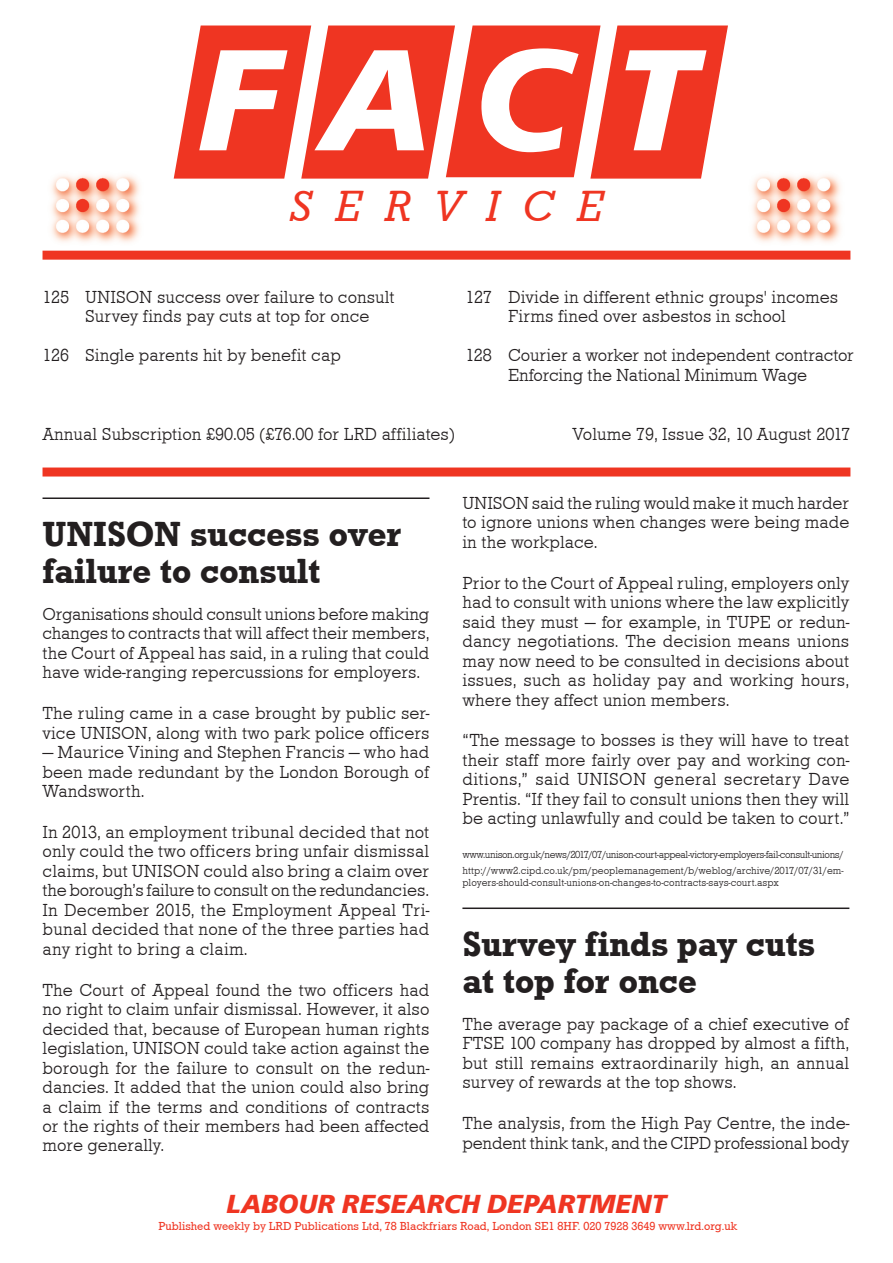
<style>
.page{position:relative;width:893px;height:1263px;background:#fff}
.page>*{position:absolute;margin:0;border:0;box-sizing:border-box;transform-origin:0 0}
.t1{font:italic 700 150px "Frutus T";color:#fff}
.t2{font:italic 45px "Roctus T";letter-spacing:.5em;color:#ef3522}
.t3{font:500 36px/37.5px "Roctus T";color:#231f20}
.t4{font:italic 700 27px "Frutus T";color:#ef3522}
.t5{font:18px/19.5px "Roctus T Ligh";color:#231f20;text-align:justify}
.t6{font:12px "Roctus T";color:#ef3522}
.t7{font:10.5px/16.2px "Roctus T Ligh";letter-spacing:-.04em;color:#231f20}
.t8{font:10.5px "Roctus T Ligh";color:#231f20}
</style>
<div class="page">
<hr style="left:462px;top:907px;width:387px;height:2px;background:#231f20">
<hr style="left:43px;top:497px;width:386px;height:2px;background:#231f20">
<div style="left:43px;top:251px;width:807px;height:9px;background:#ef3522"></div>
<div style="left:43px;top:467px;width:807px;height:9px;background:#ef3522"></div>
<img style="left:51px;top:175px;width:89px;height:68px">
<img style="left:752px;top:175px;width:89px;height:68px">
<svg style="left:174px;top:25px;width:554px;height:154px;background:#f15242"></svg>
<h1 class="t1" style="left:198px;top:10px;width:499px">FACT</h1>
<h2 class="t2" style="left:290px;top:182px;width:315px">SERVICE</h2>
<p class="t5" style="left:85px;top:287px;width:311px;text-indent:-43px">125 UNISON success over failure to consult<br>Survey finds pay cuts at top for once</p>
<p class="t5" style="left:43px;top:346px;width:300px">126 Single parents hit by benefit cap</p>
<p class="t5" style="left:466px;top:287px;width:374px;text-align:center">127 Divide in different ethnic groups' incomes<br>Firms fined over asbestos in school</p>
<p class="t5" style="left:466px;top:346px;width:390px;text-align:center">128 Courier a worker not independent contractor<br>Enforcing the National Minimum Wage</p>
<p class="t5" style="left:43px;top:425px;width:414px">Annual Subscription £90.05 (£76.00 for LRD affiliates)</p>
<p class="t5" style="left:572px;top:425px;width:279px">Volume 79, Issue 32, 10 August 2017</p>
<h3 class="t3" style="left:43px;top:515px;width:360px">UNISON success over failure to consult</h3>
<p class="t5" style="left:43px;top:604px;width:388px">Organisations should consult unions before making changes to contracts that will affect their members, the Court of Appeal has said, in a ruling that could have wide-ranging repercussions for employers.</p>
<p class="t5" style="left:43px;top:703px;width:388px">The ruling came in a case brought by public ser&shy;vice UNISON, along with two park police officers</p>
<p class="t5" style="left:43px;top:742px;width:388px">— Maurice Vining and Stephen Francis — who had been made redundant by the London Borough of Wandsworth.</p>
<p class="t5" style="left:43px;top:822px;width:388px">In 2013, an employment tribunal decided that not only could the two officers bring unfair dismissal claims, but UNISON could also bring a claim over the borough’s failure to consult on the redundancies.<br>In December 2015, the Employment Appeal Tri&shy;bunal decided that none of the three parties had any right to bring a claim.</p>
<p class="t5" style="left:43px;top:980px;width:388px">The Court of Appeal found the two officers had no right to claim unfair dismissal. However, it also decided that, because of European human rights legislation, UNISON could take action against the borough for the failure to consult on the redun&shy;dancies. It added that the union could also bring a claim if the terms and conditions of contracts or the rights of their members had been affected more generally.</p>
<p class="t5" style="left:462px;top:493px;width:388px">UNISON said the ruling would make it much harder to ignore unions when changes were being made in the workplace.</p>
<p class="t5" style="left:462px;top:573px;width:388px">Prior to the Court of Appeal ruling, employers only had to consult with unions where the law explicitly said they must — for example, in TUPE or redun&shy;dancy negotiations. The decision means unions may now need to be consulted in decisions about issues, such as holiday pay and working hours, where they affect union members.</p>
<p class="t5" style="left:462px;top:731px;width:388px">“The message to bosses is they will have to treat their staff more fairly over pay and working con&shy;ditions,” said UNISON general secretary Dave Prentis. “If they fail to consult unions then they will be acting unlawfully and could be taken to court.”</p>
<p class="t7" style="left:462px;top:846px;width:383px">www.unison.org.uk/news/2017/07/unison-court-appeal-victory-employers-fail-consult-unions/ http://www2.cipd.co.uk/pm/peoplemanagement/b/weblog/archive/2017/07/31/em-</p>
<p class="t8" style="left:462px;top:877px;width:318px">ployers-should-consult-unions-on-changes-to-contracts-says-court.aspx</p>
<h3 class="t3" style="left:462px;top:925px;width:354px">Survey finds pay cuts at top for once</h3>
<p class="t5" style="left:462px;top:1014px;width:388px">The average pay package of a chief executive of FTSE 100 company has dropped by almost a fifth, but still remains extraordinarily high, an annual survey of rewards at the top shows.</p>
<p class="t5" style="left:462px;top:1113px;width:388px">The analysis, from the High Pay Centre, the inde&shy;pendent think tank, and the CIPD professional body</p>
<h3 class="t4" style="left:226px;top:1188px;width:442px">LABOUR RESEARCH DEPARTMENT</h3>
<p class="t6" style="left:158px;top:1219px;width:581px">Published weekly by LRD Publications Ltd, 78 Blackfriars Road, London SE1 8HF. 020 7928 3649 www.lrd.org.uk</p>
</div>
